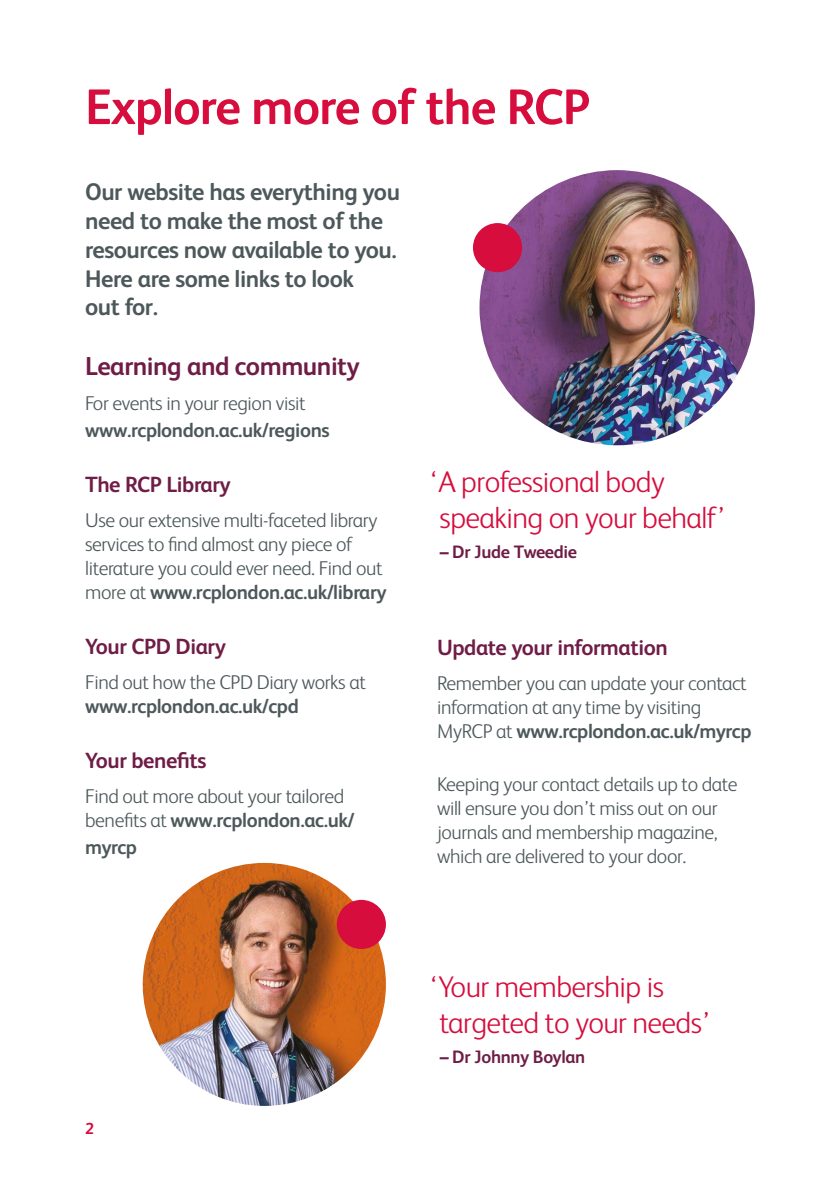
<style>
.page{position:relative;width:840px;height:1191px;background:#fff}
.page>*{position:absolute;margin:0;border:0;box-sizing:border-box;transform-origin:0 0}
.t1{font:700 50px "FS Albert";letter-spacing:-.02em;color:#d60d3d}
.t2{font:300 30px/36px "FS Albert";letter-spacing:-.02em;color:#d60d3d}
.t3{font:700 26px "FS Albert";letter-spacing:-.02em;color:#6f1d46}
.t4{font:700 24px/28.8px "FS Albert";letter-spacing:-.02em;color:#4d585a}
.t5{font:700 22px "FS Albert";letter-spacing:-.02em;color:#6f1d46}
.t6{font:300 20px/24px "FS Albert";letter-spacing:-.02em;color:#4d585a}
.t7{font:700 20px "FS Albert";letter-spacing:-.02em;color:#4d585a}
.t8{font:700 18px "FS Albert";letter-spacing:-.02em;color:#6f1d46}
.t9{font:700 16px "FS Albert";color:#d60d3d}
.s1{font-weight:700}
</style>
<div class="page">
<img style="left:479px;top:170px;width:275px;height:275px;border-radius:138px">
<img style="left:143px;top:863px;width:243px;height:243px;border-radius:121px">
<div style="left:336px;top:900px;width:50px;height:49px;background:#d60d3d;border-radius:50%"></div>
<div style="left:472px;top:223px;width:50px;height:49px;background:#d60d3d;border-radius:50%"></div>
<h1 class="t1" style="left:85px;top:78px;width:506px">Explore more of the RCP</h1>
<p class="t4" style="left:85px;top:177px;width:316px">Our website has everything you need to make the most of the resources now available to you.<br>Here are some links to look<br>out for.</p>
<h3 class="t3" style="left:85px;top:351px;width:276px">Learning and community</h3>
<p class="t6" style="left:85px;top:391px;width:222px">For events in your region visit</p>
<p class="t7" style="left:85px;top:418px;width:246px">www.rcplondon.ac.uk/regions</p>
<p class="t5" style="left:85px;top:471px;width:147px">The RCP Library</p>
<p class="t6" style="left:85px;top:508px;width:303px">Use our extensive multi-faceted library services to find almost any piece of literature you could ever need. Find out more at <span class="s1">www.rcplondon.ac.uk/library</span></p>
<p class="t5" style="left:85px;top:633px;width:142px">Your CPD Diary</p>
<p class="t6" style="left:85px;top:670px;width:282px">Find out how the CPD Diary works at</p>
<p class="t7" style="left:85px;top:694px;width:215px">www.rcplondon.ac.uk/cpd</p>
<p class="t5" style="left:85px;top:747px;width:123px">Your benefits</p>
<p class="t6" style="left:85px;top:784px;width:270px">Find out more about your tailored benefits at <span class="s1">www.rcplondon.ac.uk/</span></p>
<p class="t7" style="left:85px;top:835px;width:53px">myrcp</p>
<h2 class="t2" style="left:439px;top:464px;width:287px;text-indent:-10px">‘A professional body speaking on your behalf’</h2>
<p class="t8" style="left:439px;top:541px;width:139px">– Dr Jude Tweedie</p>
<p class="t5" style="left:437px;top:634px;width:232px">Update your information</p>
<p class="t6" style="left:437px;top:671px;width:316px">Remember you can update your contact information at any time by visiting<br>MyRCP at <span class="s1">www.rcplondon.ac.uk/myrcp</span></p>
<p class="t6" style="left:437px;top:771px;width:302px">Keeping your contact details up to date will ensure you don’t miss out on our journals and membership magazine, which are delivered to your door.</p>
<p class="t9" style="left:85px;top:1118px;width:10px">2</p>
<h2 class="t2" style="left:439px;top:968px;width:272px;text-indent:-10px">‘Your membership is targeted to your needs’</h2>
<p class="t8" style="left:439px;top:1046px;width:147px">– Dr Johnny Boylan</p>
</div>
